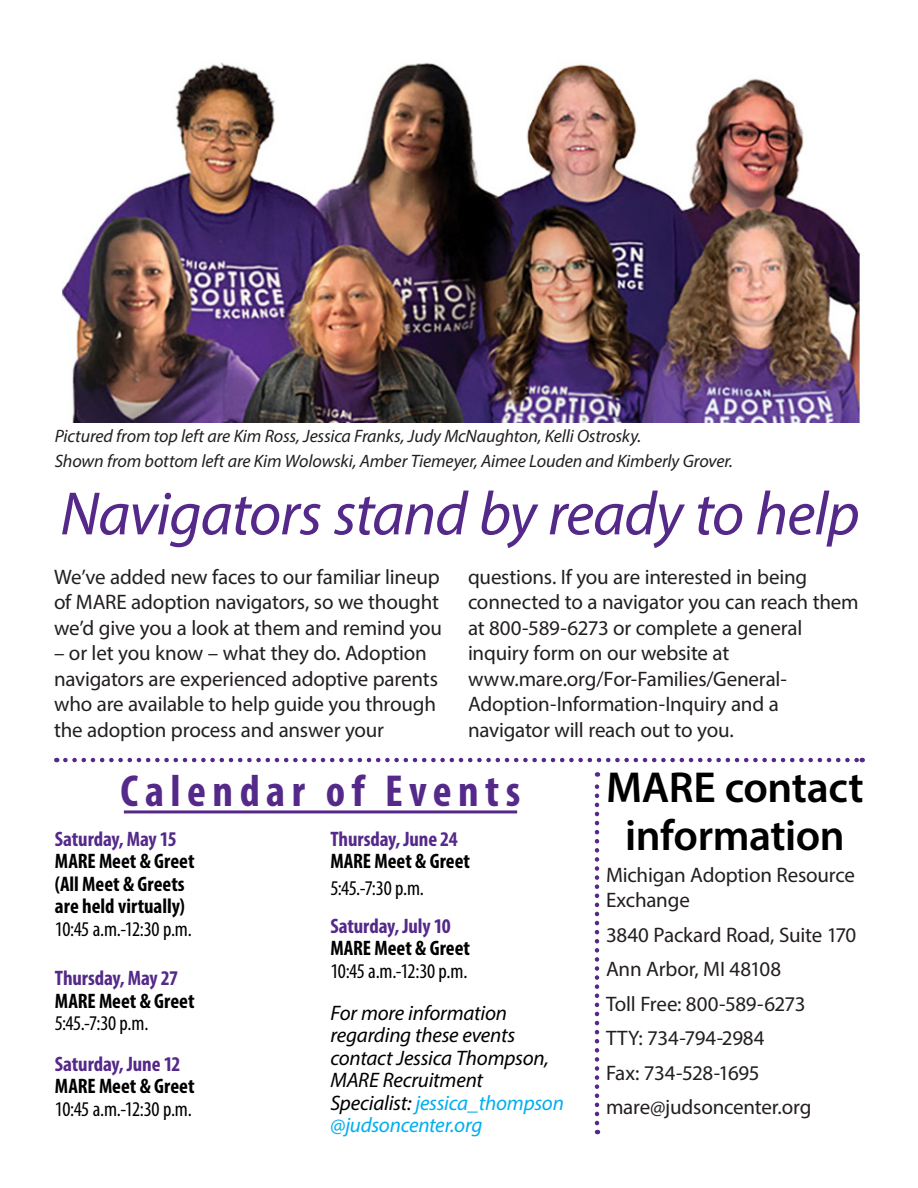
<style>
.page{position:relative;width:918px;height:1188px;background:#fff}
.page>*{position:absolute;margin:0;border:0;box-sizing:border-box;transform-origin:0 0}
.t1{font:italic 61.65px "Myriad Pro";letter-spacing:-.015em;color:#542989}
.Inside_Headline{font:700 condensed 45px "Myriad Pro";letter-spacing:.145em;color:#542989}
.Subheadline{font:600 43.5px "Myriad Pro";letter-spacing:-.01em;color:#000}
.t2{font:21px/25.5px "Myriad Pro";letter-spacing:-.01em;color:#231f20}
.t3{font:700 condensed 21px/22.5px "Myriad Pro";color:#000}
.t4{font:italic 21px/22.5px "Myriad Pro";letter-spacing:-.01em;color:#000}
.t5{font:700 condensed 21px "Myriad Pro";letter-spacing:-.005em;color:#542989}
.t6{font:condensed 21px/22.5px "Myriad Pro";letter-spacing:-.025em;color:#000}
.t7{font:italic 18px "Myriad Pro";letter-spacing:-.01em;color:#231f20}
.s1{font-weight:400}
.s2{font-weight:700}
.s3{color:#00aeef}
</style>
<div class="page">
<svg style="left:65px;top:758px;width:798px;height:4px"></svg>
<svg style="left:595px;top:772px;width:4px;height:351px"></svg>
<hr style="left:124px;top:810px;width:393px;height:3px;background:#542989">
<img style="left:62px;top:62px;width:798px;height:361px">
<p class="t7" style="left:55px;top:425px;width:588px">Pictured from top left are Kim Ross, Jessica Franks, Judy McNaughton, Kelli Ostrosky.</p>
<p class="t7" style="left:55px;top:450px;width:680px">Shown from bottom left are Kim Wolowski, Amber Tiemeyer, Aimee Louden and Kimberly Grover.</p>
<p class="t1" style="left:60px;top:476px;width:801px">Navigators stand by ready to help</p>
<p class="t2" style="left:54px;top:564px;width:390px">We’ve added new faces to our familiar lineup of MARE adoption navigators, so we thought we’d give you a look at them and remind you</p>
<p class="t2" style="left:54px;top:640px;width:386px">– or let you know – what they do. Adoption navigators are experienced adoptive parents who are available to help guide you through the adoption process and answer your</p>
<p class="t2" style="left:468px;top:564px;width:392px">questions. If you are interested in being connected to a navigator you can reach them at 800-589-6273 or complete a general inquiry form on our website at www.mare.org/For-Families/General-Adoption-Information-Inquiry and a navigator will reach out to you.</p>
<p class="Inside_Headline" style="left:121px;top:763px;width:402px">Calendar of Events</p>
<p class="t5" style="left:55px;top:825px;width:123px">Saturday, May 15</p>
<p class="t3" style="left:55px;top:849px;width:141px">MARE Meet &amp; Greet</p>
<p class="t3" style="left:55px;top:872px;width:138px">(All Meet &amp; Greets are held virtually)<br><span class="s1">10:45 a.m.-12:30 p.m.</span></p>
<p class="t5" style="left:55px;top:965px;width:125px">Thursday, May 27</p>
<p class="t3" style="left:55px;top:989px;width:141px">MARE Meet &amp; Greet<br><span class="s1">5:45.-7:30 p.m.</span></p>
<p class="t5" style="left:55px;top:1050px;width:127px">Saturday, June 12</p>
<p class="t6" style="left:55px;top:1075px;width:141px"><span class="s2">MARE Meet &amp; Greet<br></span>10:45 a.m.-12:30 p.m.</p>
<p class="t5" style="left:330px;top:825px;width:129px">Thursday, June 24</p>
<p class="t3" style="left:330px;top:847px;width:141px;line-height:27px">MARE Meet &amp; Greet<br><span class="s1">5:45.-7:30 p.m.</span></p>
<p class="t5" style="left:330px;top:912px;width:122px">Saturday, July 10</p>
<p class="t6" style="left:330px;top:937px;width:141px"><span class="s2">MARE Meet &amp; Greet<br></span>10:45 a.m.-12:30 p.m.</p>
<p class="t4" style="left:330px;top:1001px;width:235px">For more information regarding these events contact Jessica Thompson,<br>MARE Recruitment<br>Specialist: <span class="s3">jessica_thompson @judsoncenter.org</span></p>
<p class="Subheadline" style="left:606px;top:760px;width:259px">MARE contact</p>
<p class="Subheadline" style="left:625px;top:808px;width:221px">information</p>
<p class="t2" style="left:606px;top:861px;width:251px">Michigan Adoption Resource<br>Exchange</p>
<p class="t2" style="left:606px;top:921px;width:252px">3840 Packard Road, Suite 170</p>
<p class="t2" style="left:606px;top:956px;width:177px">Ann Arbor, MI 48108</p>
<p class="t2" style="left:606px;top:990px;width:201px">Toll Free: 800-589-6273</p>
<p class="t2" style="left:606px;top:1025px;width:160px">TTY: 734-794-2984</p>
<p class="t2" style="left:606px;top:1059px;width:155px">Fax: 734-528-1695</p>
<p class="t2" style="left:606px;top:1094px;width:207px">mare@judsoncenter.org</p>
</div>
